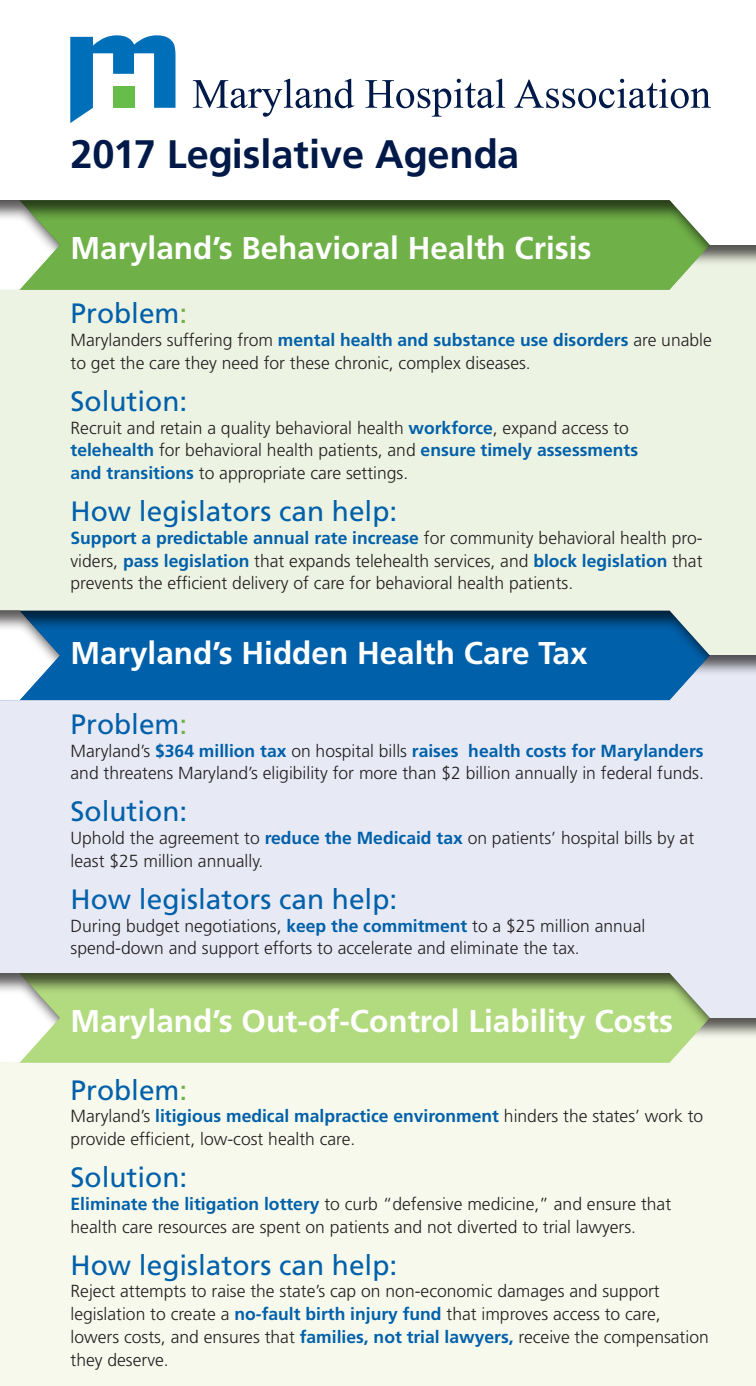
<style>
.page{position:relative;width:756px;height:1386px;background:#fff}
.page>*{position:absolute;margin:0;border:0;box-sizing:border-box;transform-origin:0 0}
.t1{font:700 39.73px "Frutiger LT Std";color:#001948}
.t2{font:700 31.5px "Frutiger LT Std";color:#fff}
.t3{font:28px "Frutiger LT Std";color:#0060aa}
.t4{font:300 17.5px/22.8px "Frutiger LT Std";color:#231f20}
.s1{color:#6fb048}
.s2{font-weight:700;color:#0060aa}
</style>
<div class="page">
<div style="left:0;top:245px;width:756px;height:436px;background:#edf3e3"></div>
<div style="left:0;top:199px;width:711px;height:93px;background:#231f20;opacity:.75"></div>
<svg style="left:70px;top:35px;width:106px;height:88px"></svg>
<div style="left:113px;top:86px;width:21px;height:22px;background:#67bd4a"></div>
<svg style="left:193px;top:79px;width:161px;height:38px"></svg>
<svg style="left:365px;top:79px;width:140px;height:38px"></svg>
<svg style="left:514px;top:79px;width:197px;height:29px"></svg>
<div style="left:0;top:199px;width:61px;height:93px;background:#231f20;opacity:.75"></div>
<div style="left:0;top:655px;width:756px;height:461px;background:#e7eaf5"></div>
<div style="left:0;top:610px;width:711px;height:92px;background:#231f20;opacity:.75"></div>
<div style="left:0;top:610px;width:61px;height:92px;background:#231f20;opacity:.75"></div>
<div style="left:0;top:1018px;width:756px;height:368px;background:#f6f9ec"></div>
<div style="left:0;top:972px;width:711px;height:93px;background:#231f20;opacity:.75"></div>
<div style="left:0;top:972px;width:61px;height:93px;background:#231f20;opacity:.75"></div>
<p class="t1" style="left:71px;top:131px;width:450px">2017 Legislative Agenda</p>
<p class="t2" style="left:71px;top:230px;width:523px">Maryland’s Behavioral Health Crisis</p>
<p class="t3" style="left:71px;top:297px;width:118px">Problem<span class="s1">:</span></p>
<p class="t4" style="left:71px;top:329px;width:643px">Marylanders suffering from <span class="s2">mental health and substance use disorders</span> are unable to get the care they need for these chronic, complex diseases.</p>
<p class="t3" style="left:71px;top:385px;width:118px">Solution:</p>
<p class="t4" style="left:71px;top:416px;width:569px">Recruit and retain a quality behavioral health <span class="s2">workforce</span>, expand access to <span class="s2">telehealth</span> for behavioral health patients, and <span class="s2">ensure timely assessments and transitions</span> to appropriate care settings.</p>
<p class="t3" style="left:71px;top:495px;width:328px">How legislators can help:</p>
<p class="t4" style="left:71px;top:527px;width:634px;text-align:justify"><span class="s2">Support a predictable annual rate increase</span> for community behavioral health pro&shy;viders, <span class="s2">pass legislation</span> that expands telehealth services, and <span class="s2">block legislation</span> that prevents the efficient delivery of care for behavioral health patients.</p>
<p class="t2" style="left:71px;top:635px;width:519px">Maryland’s Hidden Health Care Tax</p>
<p class="t3" style="left:71px;top:708px;width:118px">Problem<span class="s1">:</span></p>
<p class="t4" style="left:71px;top:739px;width:635px">Maryland’s <span class="s2">$364 million tax</span> on hospital bills <span class="s2">raises health costs for Marylanders </span>and threatens Maryland’s eligibility for more than $2 billion annually in federal funds.</p>
<p class="t3" style="left:71px;top:795px;width:118px">Solution:</p>
<p class="t4" style="left:71px;top:827px;width:625px">Uphold the agreement to <span class="s2">reduce the Medicaid tax</span> on patients’ hospital bills by at least $25 million annually.</p>
<p class="t3" style="left:71px;top:883px;width:328px">How legislators can help:</p>
<p class="t4" style="left:71px;top:914px;width:576px">During budget negotiations, <span class="s2">keep the commitment</span> to a $25 million annual spend-down and support efforts to accelerate and eliminate the tax.</p>
<p class="t2" style="left:71px;top:1003px;width:604px">Maryland’s Out-of-Control Liability Costs</p>
<p class="t3" style="left:71px;top:1074px;width:118px">Problem<span class="s1">:</span></p>
<p class="t4" style="left:71px;top:1105px;width:634px">Maryland’s <span class="s2">litigious medical malpractice environment</span> hinders the states’ work to provide efficient, low-cost health care.</p>
<p class="t3" style="left:71px;top:1161px;width:118px">Solution:</p>
<p class="t4" style="left:71px;top:1193px;width:602px"><span class="s2">Eliminate the litigation lottery</span> to curb “defensive medicine,” and ensure that health care resources are spent on patients and not diverted to trial lawyers.</p>
<p class="t3" style="left:71px;top:1249px;width:328px">How legislators can help:</p>
<p class="t4" style="left:71px;top:1280px;width:640px">Reject attempts to raise the state’s cap on non-economic damages and support legislation to create a <span class="s2">no-fault birth injury fund</span> that improves access to care, lowers costs, and ensures that <span class="s2">families, not trial lawyers,</span> receive the compensation they deserve.</p>
</div>
